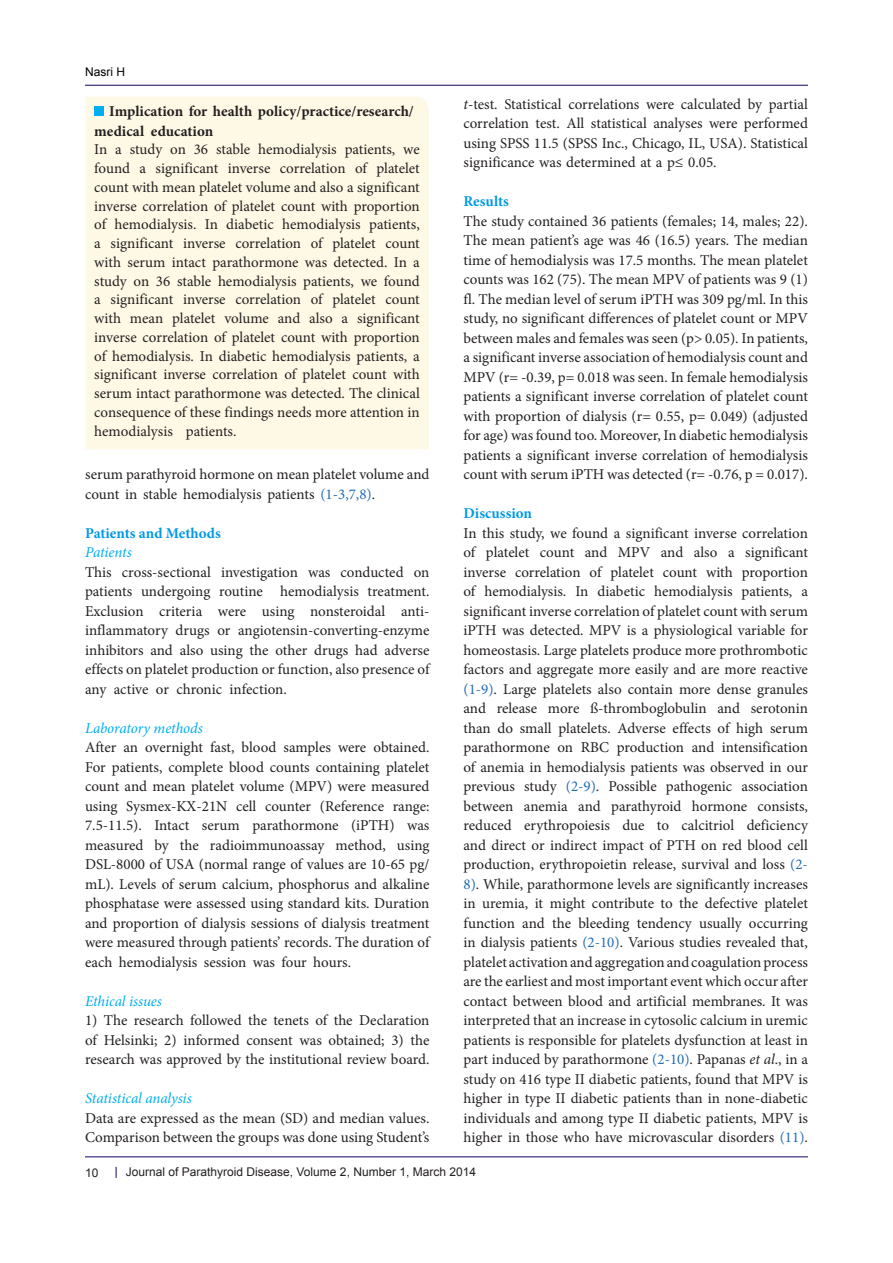
<style>
.page{position:relative;width:893px;height:1263px;background:#fff}
.page>*{position:absolute;margin:0;border:0;box-sizing:border-box;transform-origin:0 0}
.t1{font:15px/19.5px "Minion Pro";color:#231f20;text-align:justify}
.t2{font:700 15px/19.5px "Minion Pro";color:#231f20}
.t3{font:italic 15px "Minion Pro";letter-spacing:-.01em;color:#00aeef}
.t4{font:700 15px "Minion Pro";color:#0099e5}
.t5{font:12px "Arial";color:#231f20}
.t6{font:12px "Arial";color:#000001}
.s1{color:#226bb5}
.s2{font-style:italic}
</style>
<div class="page">
<hr style="left:85px;top:1156px;width:723px;height:1px;background:#190066">
<hr style="left:85px;top:85px;width:723px;height:1px;background:#190066">
<div style="left:86px;top:97px;width:343px;height:352px;background:#fef9e5"></div>
<div style="left:94px;top:107px;width:9px;height:9px;background:#00aeef"></div>
<p class="t6" style="left:85px;top:64px;width:41px">Nasri H</p>
<p class="t2" style="left:94px;top:101px;width:321px;text-indent:15px">Implication for health policy/practice/research/ medical education</p>
<p class="t1" style="left:94px;top:140px;width:327px;line-height:18.8px">In a study on 36 stable hemodialysis patients, we found a significant inverse correlation of platelet count with mean platelet volume and also a significant inverse correlation of platelet count with proportion of hemodialysis. In diabetic hemodialysis patients, a significant inverse correlation of platelet count with serum intact parathormone was detected. In a study on 36 stable hemodialysis patients, we found a significant inverse correlation of platelet count with mean platelet volume and also a significant inverse correlation of platelet count with proportion of hemodialysis. In diabetic hemodialysis patients, a significant inverse correlation of platelet count with serum intact parathormone was detected. The clinical consequence of these findings needs more attention in hemodialysis patients.</p>
<p class="t1" style="left:85px;top:465px;width:346px">serum parathyroid hormone on mean platelet volume and count in stable hemodialysis patients <span class="s1">(1-3,7,8)</span>.</p>
<p class="t4" style="left:85px;top:522px;width:137px">Patients and Methods</p>
<p class="t3" style="left:85px;top:542px;width:48px">Patients</p>
<p class="t1" style="left:85px;top:562px;width:346px">This cross-sectional investigation was conducted on patients undergoing routine hemodialysis treatment.<br>Exclusion criteria were using nonsteroidal anti&shy;inflammatory drugs or angiotensin-converting-enzyme inhibitors and also using the other drugs had adverse effects on platelet production or function, also presence of any active or chronic infection.</p>
<p class="t3" style="left:85px;top:717px;width:119px">Laboratory methods</p>
<p class="t1" style="left:85px;top:738px;width:346px">After an overnight fast, blood samples were obtained.<br>For patients, complete blood counts containing platelet count and mean platelet volume (MPV) were measured using Sysmex-KX-21N cell counter (Reference range:<br>7.5-11.5). Intact serum parathormone (iPTH) was measured by the radioimmunoassay method, using DSL-8000 of USA (normal range of values are 10-65 pg/ mL). Levels of serum calcium, phosphorus and alkaline phosphatase were assessed using standard kits. Duration and proportion of dialysis sessions of dialysis treatment were measured through patients’ records. The duration of each hemodialysis session was four hours.</p>
<p class="t3" style="left:85px;top:990px;width:78px">Ethical issues</p>
<p class="t1" style="left:85px;top:1011px;width:346px">1) The research followed the tenets of the Declaration of Helsinki; 2) informed consent was obtained; 3) the research was approved by the institutional review board.</p>
<p class="t3" style="left:85px;top:1088px;width:108px">Statistical analysis</p>
<p class="t1" style="left:85px;top:1108px;width:346px">Data are expressed as the mean (SD) and median values.<br>Comparison between the groups was done using Student’s</p>
<p class="t1" style="left:463px;top:94px;width:346px"><span class="s2">t</span>-test. Statistical correlations were calculated by partial correlation test. All statistical analyses were performed using SPSS 11.5 (SPSS Inc., Chicago, IL, USA). Statistical significance was determined at a p≤ 0.05.</p>
<p class="t4" style="left:463px;top:191px;width:47px">Results</p>
<p class="t1" style="left:463px;top:211px;width:346px">The study contained 36 patients (females; 14, males; 22).<br>The mean patient’s age was 46 (16.5) years. The median time of hemodialysis was 17.5 months. The mean platelet counts was 162 (75). The mean MPV of patients was 9 (1) fl. The median level of serum iPTH was 309 pg/ml. In this study, no significant differences of platelet count or MPV between males and females was seen (p&gt; 0.05). In patients, a significant inverse association of hemodialysis count and MPV (r= -0.39, p= 0.018 was seen. In female hemodialysis patients a significant inverse correlation of platelet count with proportion of dialysis (r= 0.55, p= 0.049) (adjusted for age) was found too. Moreover, In diabetic hemodialysis patients a significant inverse correlation of hemodialysis count with serum iPTH was detected (r= -0.76, p = 0.017).</p>
<p class="t4" style="left:463px;top:503px;width:70px">Discussion</p>
<p class="t1" style="left:463px;top:523px;width:346px">In this study, we found a significant inverse correlation of platelet count and MPV and also a significant inverse correlation of platelet count with proportion of hemodialysis. In diabetic hemodialysis patients, a significant inverse correlation of platelet count with serum iPTH was detected. MPV is a physiological variable for homeostasis. Large platelets produce more prothrombotic factors and aggregate more easily and are more reactive <span class="s1">(1-9)</span>. Large platelets also contain more dense granules and release more ß-thromboglobulin and serotonin than do small platelets. Adverse effects of high serum parathormone on RBC production and intensification of anemia in hemodialysis patients was observed in our previous study <span class="s1">(2-9)</span>. Possible pathogenic association between anemia and parathyroid hormone consists, reduced erythropoiesis due to calcitriol deficiency and direct or indirect impact of PTH on red blood cell production, erythropoietin release, survival and loss <span class="s1">(2- 8)</span>. While, parathormone levels are significantly increases in uremia, it might contribute to the defective platelet function and the bleeding tendency usually occurring in dialysis patients <span class="s1">(2-10)</span>. Various studies revealed that, platelet activation and aggregation and coagulation process are the earliest and most important event which occur after contact between blood and artificial membranes. It was interpreted that an increase in cytosolic calcium in uremic patients is responsible for platelets dysfunction at least in part induced by parathormone <span class="s1">(2-10)</span>. Papanas <span class="s2">et al</span>., in a study on 416 type II diabetic patients, found that MPV is higher in type II diabetic patients than in none-diabetic individuals and among type II diabetic patients, MPV is higher in those who have microvascular disorders <span class="s1">(11)</span>.</p>
<p class="t5" style="left:85px;top:1164px;width:15px">10</p>
<p class="t5" style="left:126px;top:1163px;width:352px">Journal of Parathyroid Disease, Volume 2, Number 1, March 2014</p>
</div>
